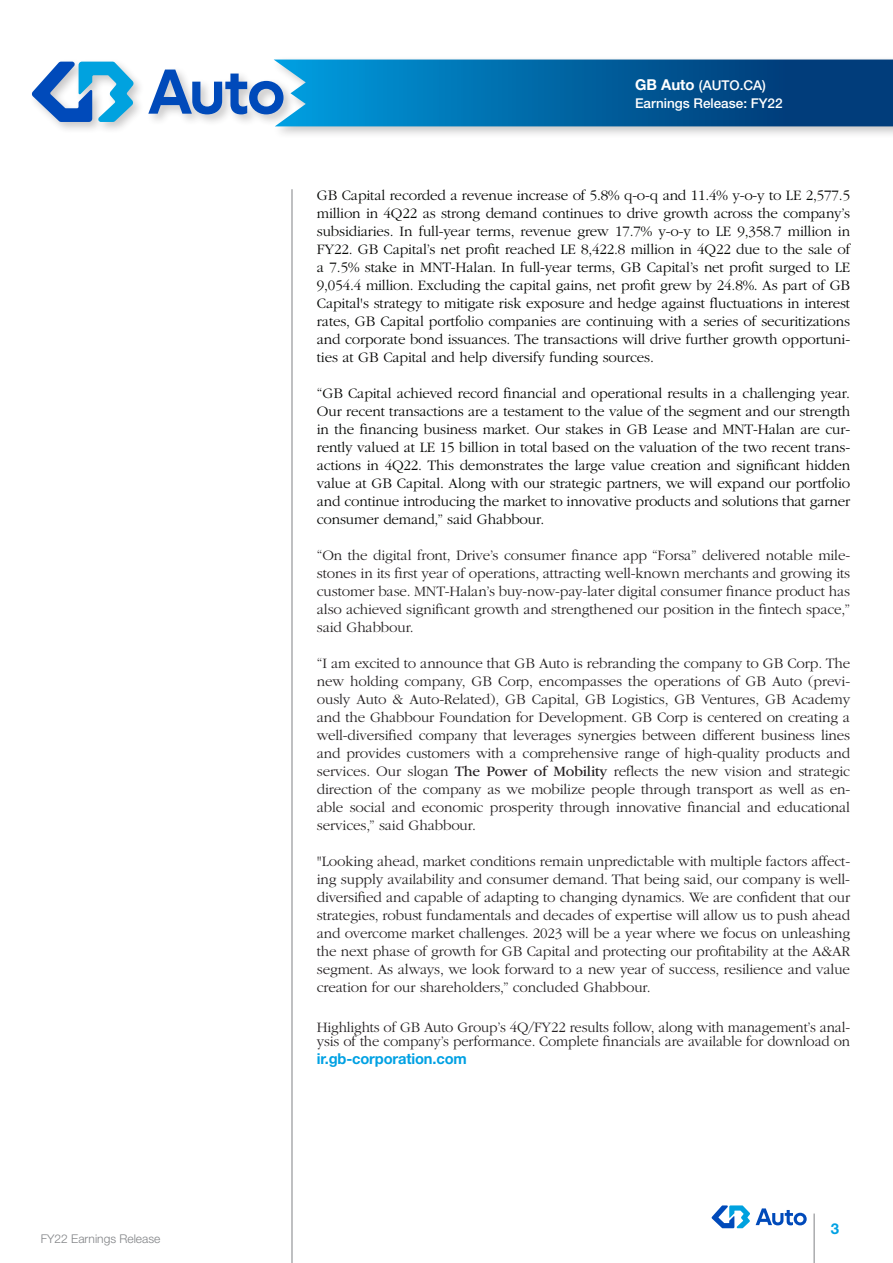
<style>
.page{position:relative;width:893px;height:1263px;background:#fff}
.page>*{position:absolute;margin:0;border:0;box-sizing:border-box;transform-origin:0 0}
.dek{font:300 15px/18px "ITC Garamond Std";letter-spacing:-.01em;color:#231f20;text-align:justify}
.dek-2{font:300 15px/18px "ITC Garamond Std";letter-spacing:-.01em;color:#040503;text-align:justify}
.dek-3{font:700 15px "Helvetica Neue LT Std";letter-spacing:-.01em;color:#00a1e3}
.t1{font:500 13.5px/18px "Helvetica Neue LT Std";color:#fff}
.t2{font:300 12px "Helvetica Neue LT Std";color:#808285}
.s1{font-weight:700;font-size:15px}
.s2{font-weight:400}
</style>
<div class="page">
<div style="left:271px;top:56px;width:622px;height:83px;background:#231f20;opacity:.25"></div>
<hr style="left:814px;top:1213px;width:1px;height:50px;background:#808285">
<hr style="left:292px;top:189px;width:1px;height:1074px;background:#808285">
<div style="left:28px;top:58px;width:268px;height:76px;background:#231f20;opacity:.25"></div>
<svg style="left:32px;top:62px;width:102px;height:60px"></svg>
<svg style="left:148px;top:60px;width:745px;height:66px;background:#2275ae"></svg>
<svg style="left:712px;top:1205px;width:38px;height:23px"></svg>
<svg style="left:756px;top:1208px;width:51px;height:17px"></svg>
<p class="t2" style="left:41px;top:1231px;width:121px">FY22 Earnings Release</p>
<p class="t1" style="left:635px;top:76px;width:149px"><span class="s1">GB Auto</span> (AUTO.CA)<br>Earnings Release: FY22</p>
<p class="dek-2" style="left:317px;top:186px;width:535px">GB Capital recorded a revenue increase of 5.8% q-o-q and 11.4% y-o-y to LE 2,577.5 million in 4Q22 as strong demand continues to drive growth across the company’s subsidiaries. In full-year terms, revenue grew 17.7% y-o-y to LE 9,358.7 million in FY22. GB Capital’s net profit reached LE 8,422.8 million in 4Q22 due to the sale of a 7.5% stake in MNT-Halan. In full-year terms, GB Capital’s net profit surged to LE 9,054.4 million. Excluding the capital gains, net profit grew by 24.8%. As part of GB Capital's strategy to mitigate risk exposure and hedge against fluctuations in interest rates, GB Capital portfolio companies are continuing with a series of securitizations and corporate bond issuances. The transactions will drive further growth opportuni&shy;ties at GB Capital and help diversify funding sources.</p>
<p class="dek-2" style="left:317px;top:384px;width:535px">“GB Capital achieved record financial and operational results in a challenging year.<br>Our recent transactions are a testament to the value of the segment and our strength in the financing business market. Our stakes in GB Lease and MNT-Halan are cur&shy;rently valued at LE 15 billion in total based on the valuation of the two recent trans&shy;actions in 4Q22. This demonstrates the large value creation and significant hidden value at GB Capital. Along with our strategic partners, we will expand our portfolio and continue introducing the market to innovative products and solutions that garner consumer demand,” said Ghabbour.</p>
<p class="dek" style="left:317px;top:546px;width:535px">“On the digital front, Drive’s consumer finance app “Forsa” delivered notable mile&shy;stones in its first year of operations, attracting well-known merchants and growing its customer base. MNT-Halan’s buy-now-pay-later digital consumer finance product has also achieved significant growth and strengthened our position in the fintech space,” said Ghabbour.</p>
<p class="dek" style="left:317px;top:654px;width:535px">“I am excited to announce that GB Auto is rebranding the company to GB Corp. The new holding company, GB Corp, encompasses the operations of GB Auto (previ&shy;ously Auto &amp; Auto-Related), GB Capital, GB Logistics, GB Ventures, GB Academy and the Ghabbour Foundation for Development. GB Corp is centered on creating a well-diversified company that leverages synergies between different business lines and provides customers with a comprehensive range of high-quality products and services. Our slogan <span class="s2">The Power of Mobility</span> reflects the new vision and strategic direction of the company as we mobilize people through transport as well as en&shy;able social and economic prosperity through innovative financial and educational services,” said Ghabbour.</p>
<p class="dek" style="left:317px;top:852px;width:535px">"Looking ahead, market conditions remain unpredictable with multiple factors affect&shy;ing supply availability and consumer demand. That being said, our company is well&shy;diversified and capable of adapting to changing dynamics. We are confident that our strategies, robust fundamentals and decades of expertise will allow us to push ahead and overcome market challenges. 2023 will be a year where we focus on unleashing the next phase of growth for GB Capital and protecting our profitability at the A&amp;AR segment. As always, we look forward to a new year of success, resilience and value creation for our shareholders,” concluded Ghabbour.</p>
<p class="dek" style="left:317px;top:1021px;width:535px;line-height:13.5px">Highlights of GB Auto Group’s 4Q/FY22 results follow, along with management’s anal&shy;ysis of the company’s performance. Complete financials are available for download on</p>
<p class="dek-3" style="left:317px;top:1049px;width:151px">ir.gb-corporation.com</p>
<p class="dek-3" style="left:831px;top:1220px;width:10px">3</p>
</div>
